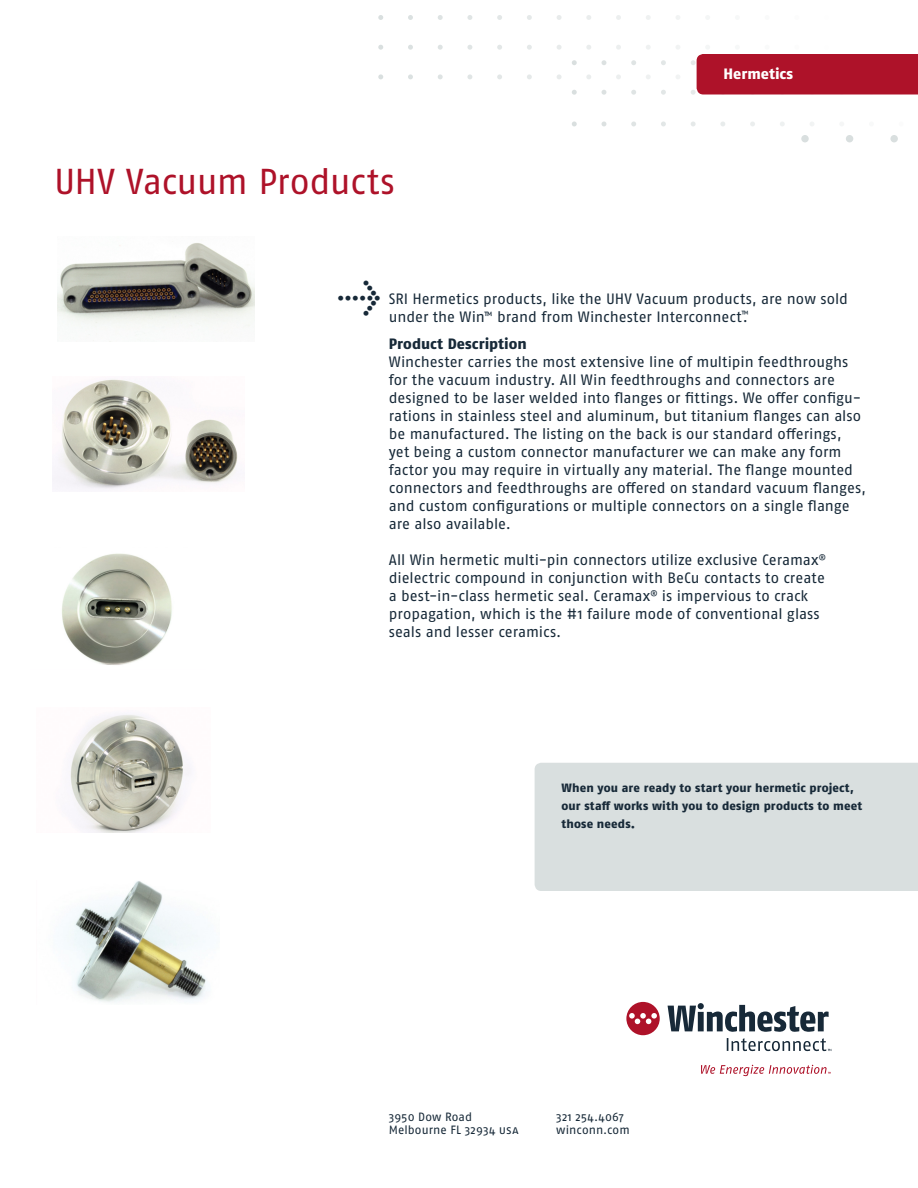
<style>
.page{position:relative;width:918px;height:1188px;background:#fff}
.page>*{position:absolute;margin:0;border:0;box-sizing:border-box;transform-origin:0 0}
.t1{font:36px "Fago OT";letter-spacing:-.01em;color:#ae1229}
.t2{font:500 36px "Meta Pro";color:#172938}
.t3{font:15px/18px "Fago OT";color:#172938}
.t4{font:800 15px "Fago OT";color:#172938}
.t5{font:800 15px "Fago OT";color:#fff}
.t6{font:800 12px/18px "Fago OT";letter-spacing:.01em;color:#172938}
.t7{font:12px/13.5px "Fago OT";letter-spacing:.01em;color:#172938}
</style>
<div class="page">
<svg style="left:572px;top:60px;width:5px;height:5px"></svg>
<svg style="left:602px;top:60px;width:4px;height:5px"></svg>
<svg style="left:631px;top:60px;width:5px;height:5px"></svg>
<svg style="left:661px;top:60px;width:5px;height:5px"></svg>
<svg style="left:572px;top:90px;width:5px;height:5px"></svg>
<svg style="left:602px;top:90px;width:4px;height:5px"></svg>
<svg style="left:631px;top:90px;width:5px;height:5px"></svg>
<svg style="left:661px;top:90px;width:5px;height:5px"></svg>
<svg style="left:572px;top:122px;width:5px;height:4px"></svg>
<svg style="left:602px;top:122px;width:4px;height:4px"></svg>
<svg style="left:631px;top:122px;width:5px;height:4px"></svg>
<svg style="left:661px;top:122px;width:5px;height:4px"></svg>
<svg style="left:691px;top:122px;width:5px;height:4px"></svg>
<svg style="left:720px;top:122px;width:5px;height:4px"></svg>
<svg style="left:750px;top:122px;width:5px;height:4px"></svg>
<svg style="left:780px;top:122px;width:5px;height:4px"></svg>
<svg style="left:810px;top:122px;width:4px;height:4px"></svg>
<div style="left:801px;top:135px;width:8px;height:7px;background:#d9dfdf;border-radius:50%"></div>
<div style="left:846px;top:135px;width:7px;height:7px;background:#d9dfdf;border-radius:50%"></div>
<div style="left:890px;top:135px;width:8px;height:7px;background:#d9dfdf;border-radius:50%"></div>
<svg style="left:378px;top:15px;width:5px;height:5px"></svg>
<svg style="left:408px;top:15px;width:5px;height:5px"></svg>
<svg style="left:438px;top:15px;width:5px;height:5px"></svg>
<svg style="left:467px;top:15px;width:5px;height:5px"></svg>
<svg style="left:497px;top:15px;width:5px;height:5px"></svg>
<svg style="left:527px;top:15px;width:5px;height:5px"></svg>
<svg style="left:557px;top:15px;width:5px;height:5px"></svg>
<svg style="left:586px;top:15px;width:5px;height:5px"></svg>
<svg style="left:616px;top:15px;width:5px;height:5px"></svg>
<svg style="left:646px;top:15px;width:5px;height:5px"></svg>
<svg style="left:676px;top:15px;width:4px;height:5px"></svg>
<svg style="left:378px;top:45px;width:5px;height:5px"></svg>
<svg style="left:378px;top:74px;width:5px;height:5px"></svg>
<svg style="left:408px;top:45px;width:5px;height:5px"></svg>
<svg style="left:408px;top:74px;width:5px;height:5px"></svg>
<svg style="left:438px;top:45px;width:5px;height:5px"></svg>
<svg style="left:438px;top:74px;width:5px;height:5px"></svg>
<svg style="left:467px;top:45px;width:5px;height:5px"></svg>
<svg style="left:467px;top:74px;width:5px;height:5px"></svg>
<svg style="left:497px;top:45px;width:5px;height:5px"></svg>
<svg style="left:497px;top:74px;width:5px;height:5px"></svg>
<svg style="left:527px;top:45px;width:5px;height:5px"></svg>
<svg style="left:527px;top:74px;width:5px;height:5px"></svg>
<svg style="left:557px;top:45px;width:5px;height:5px"></svg>
<svg style="left:557px;top:74px;width:5px;height:5px"></svg>
<svg style="left:586px;top:45px;width:5px;height:5px"></svg>
<svg style="left:586px;top:74px;width:5px;height:5px"></svg>
<svg style="left:616px;top:45px;width:5px;height:5px"></svg>
<svg style="left:616px;top:75px;width:5px;height:4px"></svg>
<svg style="left:646px;top:45px;width:5px;height:4px"></svg>
<svg style="left:646px;top:75px;width:5px;height:4px"></svg>
<svg style="left:676px;top:45px;width:4px;height:4px"></svg>
<svg style="left:676px;top:75px;width:4px;height:4px"></svg>
<svg style="left:691px;top:45px;width:227px;height:50px"></svg>
<svg style="left:668px;top:1003px;width:161px;height:29px"></svg>
<svg style="left:727px;top:1038px;width:104px;height:13px"></svg>
<svg style="left:701px;top:1065px;width:130px;height:11px"></svg>
<div style="left:626px;top:1002px;width:34px;height:33px;background:#ae1229;border-radius:50%"></div>
<svg style="left:629px;top:1013px;width:28px;height:11px"></svg>
<div style="left:535px;top:763px;width:383px;height:128px;background:#d9dfdf"></div>
<img style="left:57px;top:243px;width:197px;height:98px">
<img style="left:52px;top:379px;width:186px;height:111px">
<img style="left:62px;top:553px;width:110px;height:112px">
<img style="left:70px;top:715px;width:120px;height:118px">
<img style="left:64px;top:881px;width:142px;height:121px">
<h1 class="t1" style="left:54px;top:160px;width:343px">UHV Vacuum Products</h1>
<p class="t5" style="left:724px;top:65px;width:71px">Hermetics</p>
<h1 class="t2" style="left:338px;top:268px;width:45px">→</h1>
<p class="t3" style="left:389px;top:289px;width:461px">SRI Hermetics products, like the UHV Vacuum products, are now sold under the Win<sup>™</sup> brand from Winchester Interconnect<sup>™</sup>.</p>
<p class="t4" style="left:389px;top:334px;width:140px">Product Description</p>
<p class="t3" style="left:389px;top:352px;width:479px">Winchester carries the most extensive line of multipin feedthroughs for the vacuum industry. All Win feedthroughs and connectors are designed to be laser welded into flanges or fittings. We offer configu&shy;rations in stainless steel and aluminum, but titanium flanges can also be manufactured. The listing on the back is our standard offerings,<br>yet being a custom connector manufacturer we can make any form factor you may require in virtually any material. The flange mounted connectors and feedthroughs are offered on standard vacuum flanges, and custom configurations or multiple connectors on a single flange are also available.</p>
<p class="t3" style="left:389px;top:550px;width:439px">All Win hermetic multi-pin connectors utilize exclusive Ceramax<sup>® </sup>dielectric compound in conjunction with BeCu contacts to create a best-in-class hermetic seal. Ceramax<sup>®</sup> is impervious to crack propagation, which is the #1 failure mode of conventional glass seals and lesser ceramics.</p>
<p class="t6" style="left:562px;top:779px;width:302px">When you are ready to start your hermetic project, our staff works with you to design products to meet those needs.</p>
<p class="t7" style="left:389px;top:1110px;width:131px">3950 Dow Road<br>Melbourne FL 32934 usa</p>
<p class="t7" style="left:556px;top:1110px;width:75px">321 254.4067 winconn.com</p>
</div>
